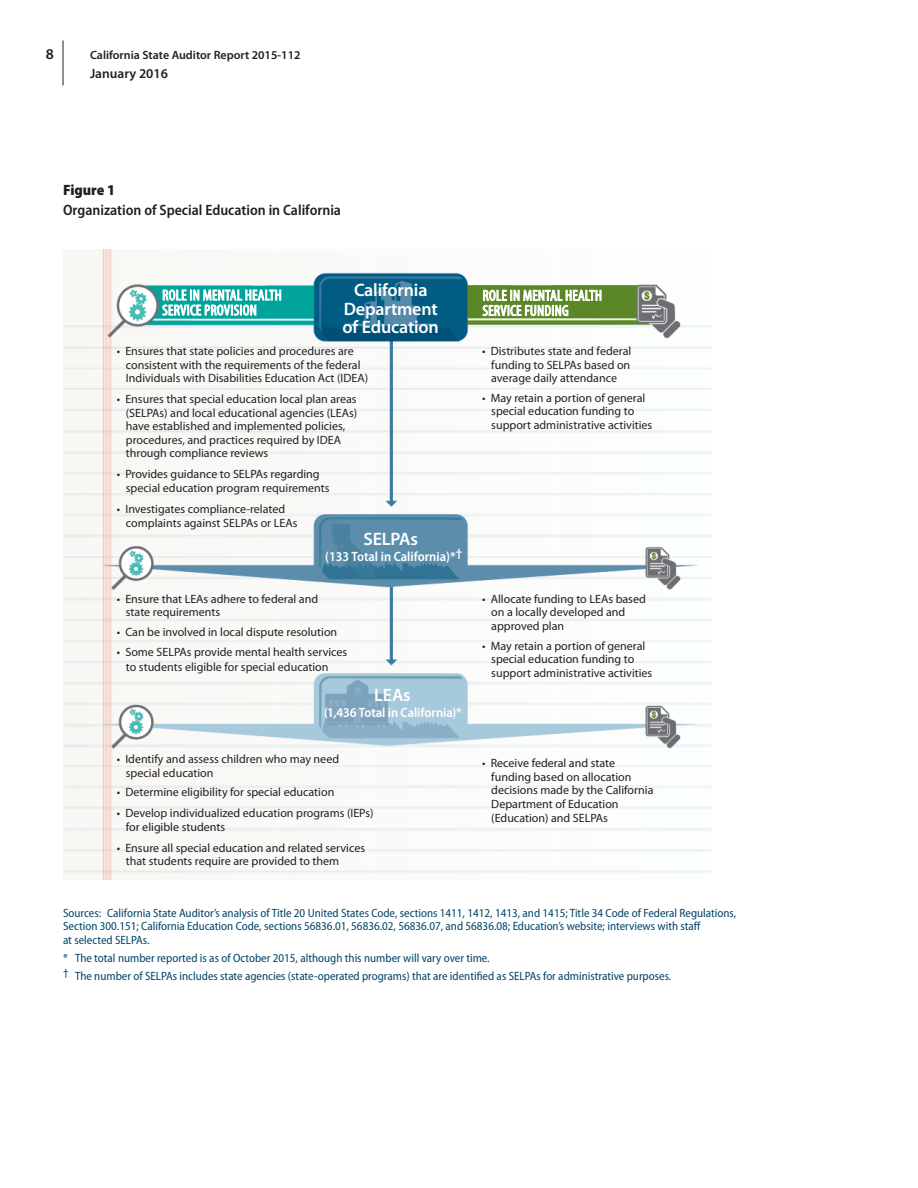
<style>
.page{position:relative;width:918px;height:1188px;background:#fff}
.page>*{position:absolute;margin:0;border:0;box-sizing:border-box;transform-origin:0 0}
.t1{font:600 18px/18px "Myriad Pro";letter-spacing:-.01em;color:#fff;text-align:center}
.t2{font:condensed 15px/15px "Myriad Pro";letter-spacing:.02em;color:#fff}
.t3{font:600 semi-condensed 15px "Myriad Pro";color:#231f20}
.t4{font:900 semi-condensed 15px "Myriad Pro";color:#231f20}
.t5{font:600 15px "Myriad Pro";color:#231f20}
.t6{font:600 semi-condensed 13.5px "Myriad Pro";color:#fff}
.t7{font:600 13.5px "Myriad Pro";color:#231f20}
.t8{font:12px/13.5px "Myriad Pro";color:#231f20}
.t9{font:semi-condensed 12px/13.5px "Myriad Pro";color:#00446a}
.t10{font:600 12px "Myriad Pro";color:#231f20}
</style>
<div class="page">
<hr style="left:63px;top:40px;width:1px;height:46px;background:#231f20">
<img style="left:63px;top:249px;width:649px;height:631px">
<svg style="left:162px;top:279px;width:119px;height:42px"></svg>
<svg style="left:482px;top:279px;width:119px;height:42px"></svg>
<p class="t5" style="left:46px;top:45px;width:10px">8</p>
<p class="t10" style="left:90px;top:48px;width:212px">California State Auditor Report 2015-112</p>
<p class="t7" style="left:90px;top:66px;width:80px">January 2016</p>
<p class="t4" style="left:63px;top:181px;width:54px">Figure 1</p>
<p class="t3" style="left:63px;top:201px;width:280px">Organization of Special Education in California</p>
<h1 class="t1" style="left:343px;top:282px;width:98px">California<br>Department of Education</h1>
<p class="t2" style="left:162px;top:288px;width:121px">ROLE IN MENTAL HEALTH<br>SERVICE PROVISION</p>
<p class="t2" style="left:483px;top:288px;width:121px">ROLE IN MENTAL HEALTH<br>SERVICE FUNDING</p>
<p class="t8" style="left:126px;top:345px;width:244px;text-indent:-9px">• Ensures that state policies and procedures are consistent with the requirements of the federal<br>Individuals with Disabilities Education Act (IDEA)</p>
<p class="t8" style="left:126px;top:393px;width:233px;text-indent:-9px">• Ensures that special education local plan areas (SELPAs) and local educational agencies (LEAs) have established and implemented policies, procedures, and practices required by IDEA through compliance reviews</p>
<p class="t8" style="left:126px;top:468px;width:205px;text-indent:-9px">• Provides guidance to SELPAs regarding special education program requirements</p>
<p class="t8" style="left:126px;top:503px;width:173px;text-indent:-9px">• Investigates compliance-related complaints against SELPAs or LEAs</p>
<h1 class="t1" style="left:363px;top:531px;width:56px">SELPAs</h1>
<p class="t6" style="left:325px;top:549px;width:138px">(133 Total in California)*†</p>
<p class="t8" style="left:126px;top:592px;width:194px;text-indent:-9px">• Ensure that LEAs adhere to federal and state requirements</p>
<p class="t8" style="left:117px;top:625px;width:222px">• Can be involved in local dispute resolution</p>
<p class="t8" style="left:126px;top:644px;width:223px;line-height:15px;text-indent:-9px">• Some SELPAs provide mental health services to students eligible for special education</p>
<h1 class="t1" style="left:374px;top:687px;width:38px">LEAs</h1>
<p class="t6" style="left:324px;top:706px;width:139px">(1,436 Total in California)*</p>
<p class="t8" style="left:126px;top:753px;width:215px;text-indent:-9px">• Identify and assess children who may need special education</p>
<p class="t8" style="left:117px;top:786px;width:219px">• Determine eligibility for special education</p>
<p class="t8" style="left:126px;top:807px;width:249px;text-indent:-9px">• Develop individualized education programs (IEPs) for eligible students</p>
<p class="t8" style="left:126px;top:841px;width:241px;text-indent:-9px">• Ensure all special education and related services that students require are provided to them</p>
<p class="t8" style="left:491px;top:345px;width:142px;text-align:justify;text-indent:-9px">• Distributes state and federal funding to SELPAs based on average daily attendance</p>
<p class="t8" style="left:491px;top:391px;width:163px;text-indent:-9px">• May retain a portion of general special education funding to support administrative activities</p>
<p class="t8" style="left:491px;top:592px;width:156px;text-indent:-9px">• Allocate funding to LEAs based on a locally developed and approved plan</p>
<p class="t8" style="left:491px;top:639px;width:163px;text-indent:-9px">• May retain a portion of general special education funding to support administrative activities</p>
<p class="t8" style="left:491px;top:757px;width:164px;text-indent:-9px">• Receive federal and state funding based on allocation decisions made by the California<br>Department of Education (Education) and SELPAs</p>
<p class="t9" style="left:63px;top:906px;width:675px">Sources: California State Auditor’s analysis of Title 20 United States Code, sections 1411, 1412, 1413, and 1415; Title 34 Code of Federal Regulations,<br>Section 300.151; California Education Code, sections 56836.01, 56836.02, 56836.07, and 56836.08; Education’s website; interviews with staff<br>at selected SELPAs.</p>
<p class="t9" style="left:63px;top:949px;width:610px;line-height:18px">* The total number reported is as of October 2015, although this number will vary over time.<br>† The number of SELPAs includes state agencies (state‑operated programs) that are identified as SELPAs for administrative purposes.</p>
</div>
